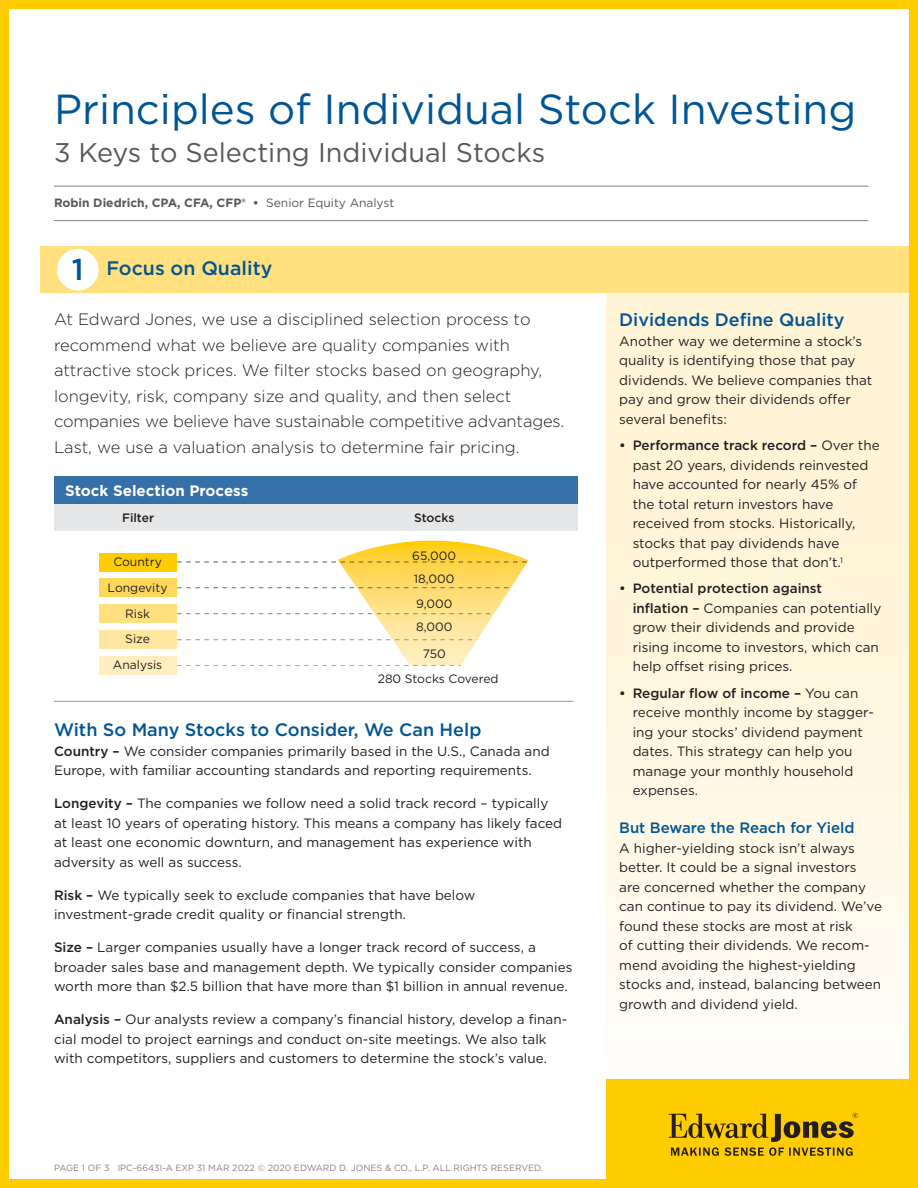
<style>
.page{position:relative;width:918px;height:1188px;background:#fff}
.page>*{position:absolute;margin:0;border:0;box-sizing:border-box;transform-origin:0 0}
.Headline_Grey{font:42px "Gotham";color:#005594}
.Sub_Heads{font:500 30px "Gotham";color:#005594}
.Headline_Grey-2{font:27px "Gotham";color:#57585a}
.Subheads_-_Rule_behi{font:500 19.5px "Gotham";color:#005594}
.Sub_Heads-2{font:500 18px "Gotham";color:#005594}
.Lead_Copy{font:300 16.5px/25.5px "Gotham";color:#231f20}
.t1{font:700 15.15px "Gotham";color:#fff}
.Sub_Heads_-_Level_2{font:500 15px "Gotham";color:#005594}
.Body{font:13.5px/19.5px "Gotham";color:#231f20}
.t2{font:12.15px/26.1px "Gotham";color:#231f20;text-align:center}
.t3{font:500 12.15px "Gotham";color:#231f20}
.byline{font:700 12px "Gotham";color:#57585a}
.t4{font:9px "Gotham";color:#808285}
.s1{font-weight:400}
.s2{font-weight:500}
</style>
<div class="page">
<div style="left:606px;top:249px;width:312px;height:840px;background:linear-gradient(to bottom,#fff1cc,#fffcf6)"></div>
<div style="left:0;top:0;width:918px;height:1188px;border:9px solid #fc0"></div>
<div style="left:606px;top:1079px;width:312px;height:109px;background:#fc0"></div>
<svg style="left:669px;top:1113px;width:189px;height:43px"></svg>
<hr style="left:54px;top:186px;width:814px;height:1px;background:#808285">
<hr style="left:54px;top:220px;width:814px;height:1px;background:#808285">
<div style="left:40px;top:246px;width:869px;height:46px;background:#ffdf7e"></div>
<div style="left:57px;top:249px;width:42px;height:42px;background:#fff;border-radius:50%"></div>
<hr style="left:54px;top:701px;width:519px;height:1px;background:#939598">
<div style="left:54px;top:476px;width:524px;height:54px;background:#e6e7e9"></div>
<div style="left:54px;top:476px;width:524px;height:28px;background:#3670a9"></div>
<svg style="left:177px;top:541px;width:352px;height:125px"></svg>
<div style="left:100px;top:605px;width:77px;height:18px;background:#ffdf7e"></div>
<div style="left:100px;top:578px;width:77px;height:18px;background:#ffd85b"></div>
<div style="left:100px;top:553px;width:77px;height:18px;background:#fc0"></div>
<div style="left:100px;top:630px;width:77px;height:18px;background:#ffe79f"></div>
<div style="left:100px;top:656px;width:77px;height:19px;background:#ffeebf"></div>
<p class="Headline_Grey" style="left:54px;top:82px;width:804px">Principles of Individual Stock Investing</p>
<p class="Headline_Grey-2" style="left:54px;top:135px;width:493px">3 Keys to Selecting Individual Stocks</p>
<p class="byline" style="left:54px;top:195px;width:342px">Robin Diedrich, CPA, CFA, CFP® • <span class="s1">Senior Equity Analyst</span></p>
<p class="Sub_Heads" style="left:72px;top:250px;width:13px">1</p>
<p class="Subheads_-_Rule_behi" style="left:106px;top:255px;width:167px">Focus on Quality</p>
<p class="Lead_Copy" style="left:54px;top:306px;width:512px">At Edward Jones, we use a disciplined selection process to recommend what we believe are quality companies with attractive stock prices. We filter stocks based on geography, longevity, risk, company size and quality, and then select companies we believe have sustainable competitive advantages.<br>Last, we use a valuation analysis to determine fair pricing.</p>
<p class="t1" style="left:65px;top:481px;width:185px">Stock Selection Process</p>
<p class="t3" style="left:122px;top:510px;width:33px">Filter</p>
<p class="t3" style="left:414px;top:510px;width:42px">Stocks</p>
<p class="t2" style="left:412px;top:544px;width:45px;line-height:22.6px;text-align:left">65,000<br>18,000</p>
<p class="t2" style="left:416px;top:592px;width:38px;line-height:22.6px;text-align:left">9,000<br>8,000</p>
<p class="t2" style="left:423px;top:641px;width:24px">750</p>
<p class="t2" style="left:108px;top:548px;width:61px">Country<br>Longevity<br>Risk</p>
<p class="t2" style="left:113px;top:626px;width:51px">Size<br>Analysis</p>
<p class="t2" style="left:378px;top:666px;width:122px">280 Stocks Covered</p>
<p class="Sub_Heads-2" style="left:54px;top:718px;width:429px">With So Many Stocks to Consider, We Can Help</p>
<p class="Body" style="left:54px;top:741px;width:497px"><span class="s2">Country –</span> We consider companies primarily based in the U.S., Canada and<br>Europe, with familiar accounting standards and reporting requirements.</p>
<p class="Body" style="left:54px;top:793px;width:510px"><span class="s2">Longevity –</span> The companies we follow need a solid track record – typically at least 10 years of operating history. This means a company has likely faced at least one economic downturn, and management has experience with adversity as well as success.</p>
<p class="Body" style="left:54px;top:885px;width:423px"><span class="s2">Risk –</span> We typically seek to exclude companies that have below investment-grade credit quality or financial strength.</p>
<p class="Body" style="left:54px;top:937px;width:520px"><span class="s2">Size –</span> Larger companies usually have a longer track record of success, a broader sales base and management depth. We typically consider companies worth more than $2.5 billion that have more than $1 billion in annual revenue.</p>
<p class="Body" style="left:54px;top:1009px;width:515px"><span class="s2">Analysis –</span> Our analysts review a company’s financial history, develop a finan&shy;cial model to project earnings and conduct on-site meetings. We also talk with competitors, suppliers and customers to determine the stock’s value.</p>
<p class="t4" style="left:54px;top:1162px;width:491px">PAGE 1 OF 3 IPC-6643I-A EXP 31 MAR 2022 © 2020 EDWARD D. JONES &amp; CO., L.P. ALL RIGHTS RESERVED.</p>
<p class="Sub_Heads-2" style="left:619px;top:308px;width:227px">Dividends Define Quality</p>
<p class="Body" style="left:619px;top:331px;width:255px">Another way we determine a stock’s quality is identifying those that pay dividends. We believe companies that pay and grow their dividends offer several benefits:</p>
<p class="Body" style="left:633px;top:435px;width:249px;text-indent:-14px"><span class="s2">• Performance track record –</span> Over the past 20 years, dividends reinvested have accounted for nearly 45% of the total return investors have received from stocks. Historically, stocks that pay dividends have outperformed those that don’t.<sup>1</sup></p>
<p class="Body" style="left:633px;top:579px;width:250px;text-indent:-14px"><span class="s2">• Potential protection against<br>inflation –</span> Companies can potentially grow their dividends and provide rising income to investors, which can help offset rising prices.</p>
<p class="Body" style="left:633px;top:683px;width:243px;text-indent:-14px"><span class="s2">• Regular flow of income –</span> You can receive monthly income by stagger&shy;ing your stocks’ dividend payment dates. This strategy can help you manage your monthly household expenses.</p>
<p class="Sub_Heads_-_Level_2" style="left:619px;top:818px;width:237px">But Beware the Reach for Yield</p>
<p class="Body" style="left:619px;top:838px;width:264px">A higher-yielding stock isn’t always better. It could be a signal investors<br>are concerned whether the company can continue to pay its dividend. We’ve found these stocks are most at risk<br>of cutting their dividends. We recom&shy;mend avoiding the highest-yielding stocks and, instead, balancing between growth and dividend yield.</p>
</div>
